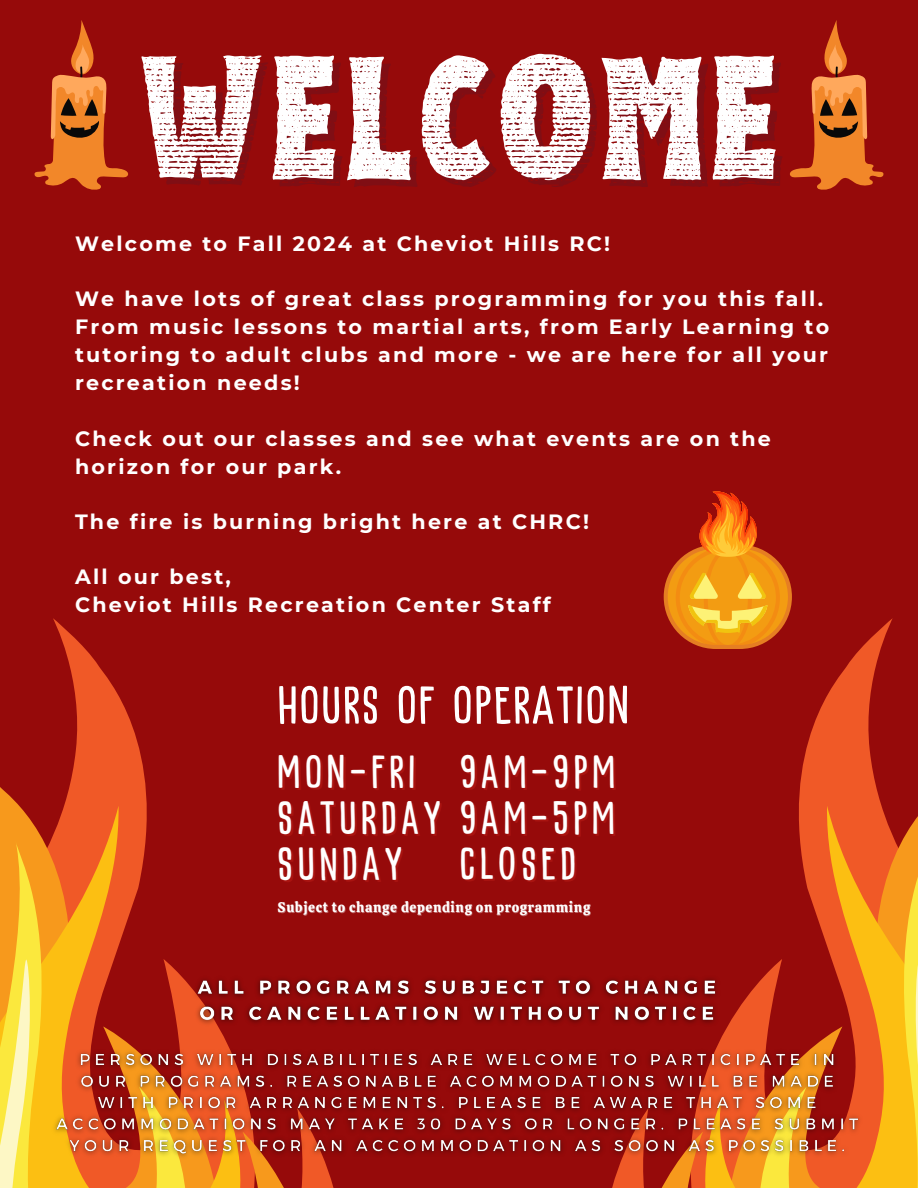
<style>
.page{position:relative;width:918px;height:1188px;background:#960a0a}
.page>*{position:absolute;margin:0;border:0;box-sizing:border-box;transform-origin:0 0}
.t1{font:154.95px "Hell Print Rough";letter-spacing:.045em;color:#fff}
.t2{font:54px "Kapsalon Print";letter-spacing:.045em;color:#fff}
.t3{font:47.25px "Kapsalon Print";letter-spacing:.1em;color:#fff}
.t4{font:700 20.7px/28.2px "Montserrat";letter-spacing:.11em;color:#fff}
.t5{font:13.8px "Calistoga";letter-spacing:.045em;color:#fff}
</style>
<div class="page">
<svg style="left:612px;top:618px;width:281px;height:570px"></svg>
<svg style="left:627px;top:754px;width:266px;height:434px"></svg>
<svg style="left:644px;top:806px;width:274px;height:382px"></svg>
<svg style="left:685px;top:840px;width:233px;height:348px"></svg>
<svg style="left:744px;top:960px;width:174px;height:228px;background:#f2a11e"></svg>
<svg style="left:53px;top:618px;width:281px;height:570px"></svg>
<svg style="left:0;top:754px;width:318px;height:434px"></svg>
<svg style="left:0;top:806px;width:301px;height:382px"></svg>
<svg style="left:0;top:840px;width:261px;height:348px"></svg>
<svg style="left:0;top:960px;width:202px;height:228px;background:#f3bd42"></svg>
<svg style="left:34px;top:20px;width:94px;height:170px"></svg>
<svg style="left:790px;top:20px;width:93px;height:170px"></svg>
<svg style="left:664px;top:492px;width:128px;height:157px"></svg>
<img style="left:48px;top:972px;width:821px;height:193px">
<p class="t1" style="left:141px;top:55px;width:640px">WELCOME</p>
<p class="t4" style="left:75px;top:229px;width:537px">Welcome to Fall 2024 at Cheviot Hills RC!</p>
<p class="t4" style="left:75px;top:285px;width:756px">We have lots of great class programming for you this fall.<br>From music lessons to martial arts, from Early Learning to tutoring to adult clubs and more - we are here for all your recreation needs!</p>
<h5 class="t4" style="left:75px;top:424px;width:697px">Check out our classes and see what events are on the horizon for our park.</h5>
<h5 class="t4" style="left:75px;top:507px;width:516px">The fire is burning bright here at CHRC!</h5>
<h5 class="t4" style="left:75px;top:562px;width:477px">All our best,<br>Cheviot Hills Recreation Center Staff</h5>
<h5 class="t2" style="left:278px;top:675px;width:352px">HOURS OF OPERATION</h5>
<h5 class="t3" style="left:278px;top:745px;width:139px">MON-FRI</h5>
<p class="t3" style="left:278px;top:791px;width:339px">SATURDAY 9AM-5PM</p>
<p class="t3" style="left:278px;top:837px;width:125px">SUNDAY</p>
<p class="t3" style="left:460px;top:745px;width:157px">9AM-9PM</p>
<p class="t3" style="left:460px;top:837px;width:118px">CLOSED</p>
<h3 class="t5" style="left:278px;top:899px;width:314px">Subject to change depending on programming</h3>
</div>
